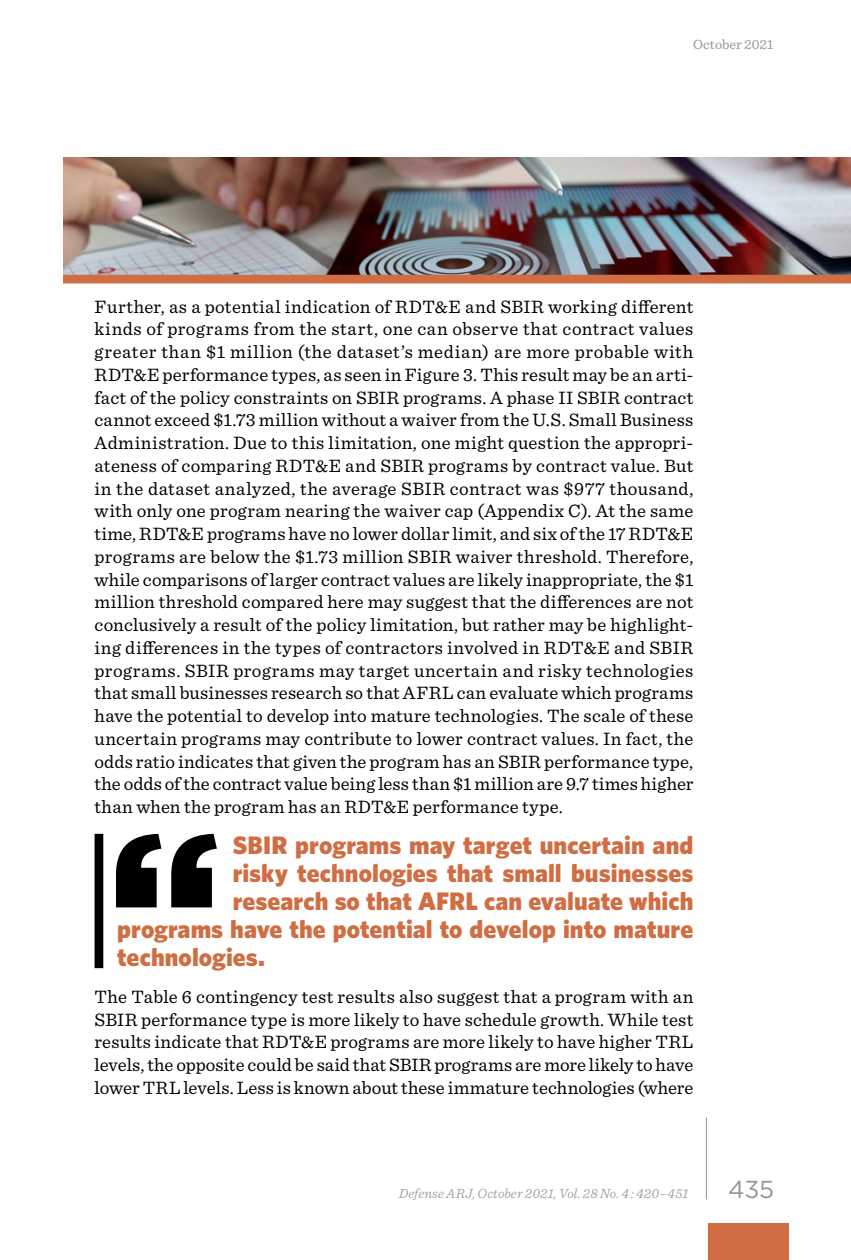
<style>
.page{position:relative;width:851px;height:1260px;background:#fff}
.page>*{position:absolute;margin:0;border:0;box-sizing:border-box;transform-origin:0 0}
.t1{font:900 25.38px "Whitney";color:#d06d42}
.t2{font:24.5px "Gotham";color:#939598}
.t3{font:18.9px/22.8px "Sentinel";letter-spacing:.01em;color:#000;text-align:justify}
.t4{font:italic 300 14px "Sentinel";letter-spacing:.005em;color:#939598}
.t5{font:14px "Sentinel";letter-spacing:.005em;color:#939598}
</style>
<div class="page">
<hr style="left:706px;top:1118px;width:1px;height:82px;background:#939598">
<div style="left:708px;top:1223px;width:81px;height:37px;background:#d06d42"></div>
<svg style="left:116px;top:834px;width:101px;height:73px"></svg>
<div style="left:94px;top:834px;width:9px;height:134px;background:#000"></div>
<img style="left:63px;top:158px;width:787px;height:117px">
<div style="left:63px;top:275px;width:787px;height:9px;background:#d06d42"></div>
<p class="t5" style="left:693px;top:34px;width:82px">October 2021</p>
<p class="t3" style="left:94px;top:294px;width:600px">Further, as a potential indication of RDT&amp;E and SBIR working different kinds of programs from the start, one can observe that contract values greater than $1 million (the dataset’s median) are more probable with RDT&amp;E performance types, as seen in Figure 3. This result may be an arti&shy;fact of the policy constraints on SBIR programs. A phase II SBIR contract cannot exceed $1.73 million without a waiver from the U.S. Small Business Administration. Due to this limitation, one might question the appropri&shy;ateness of comparing RDT&amp;E and SBIR programs by contract value. But in the dataset analyzed, the average SBIR contract was $977 thousand, with only one program nearing the waiver cap (Appendix C). At the same time, RDT&amp;E programs have no lower dollar limit, and six of the 17 RDT&amp;E programs are below the $1.73 million SBIR waiver threshold. Therefore, while comparisons of larger contract values are likely inappropriate, the $1 million threshold compared here may suggest that the differences are not conclusively a result of the policy limitation, but rather may be highlight&shy;ing differences in the types of contractors involved in RDT&amp;E and SBIR programs. SBIR programs may target uncertain and risky technologies that small businesses research so that AFRL can evaluate which programs have the potential to develop into mature technologies. The scale of these uncertain programs may contribute to lower contract values. In fact, the odds ratio indicates that given the program has an SBIR performance type, the odds of the contract value being less than $1 million are 9.7 times higher than when the program has an RDT&amp;E performance type.</p>
<p class="t1" style="left:233px;top:830px;width:462px">SBIR programs may target uncertain and</p>
<p class="t1" style="left:233px;top:858px;width:462px">risky technologies that small businesses</p>
<p class="t1" style="left:233px;top:886px;width:462px">research so that AFRL can evaluate which</p>
<p class="t1" style="left:117px;top:914px;width:577px">programs have the potential to develop into mature</p>
<p class="t1" style="left:117px;top:942px;width:149px">technologies.</p>
<p class="t3" style="left:94px;top:984px;width:600px">The Table 6 contingency test results also suggest that a program with an SBIR performance type is more likely to have schedule growth. While test results indicate that RDT&amp;E programs are more likely to have higher TRL levels, the opposite could be said that SBIR programs are more likely to have lower TRL levels. Less is known about these immature technologies (where</p>
<p class="t4" style="left:398px;top:1183px;width:291px">Defense ARJ, October 2021, Vol. 28 No. 4 : 420–451</p>
<p class="t2" style="left:728px;top:1173px;width:47px">435</p>
</div>
